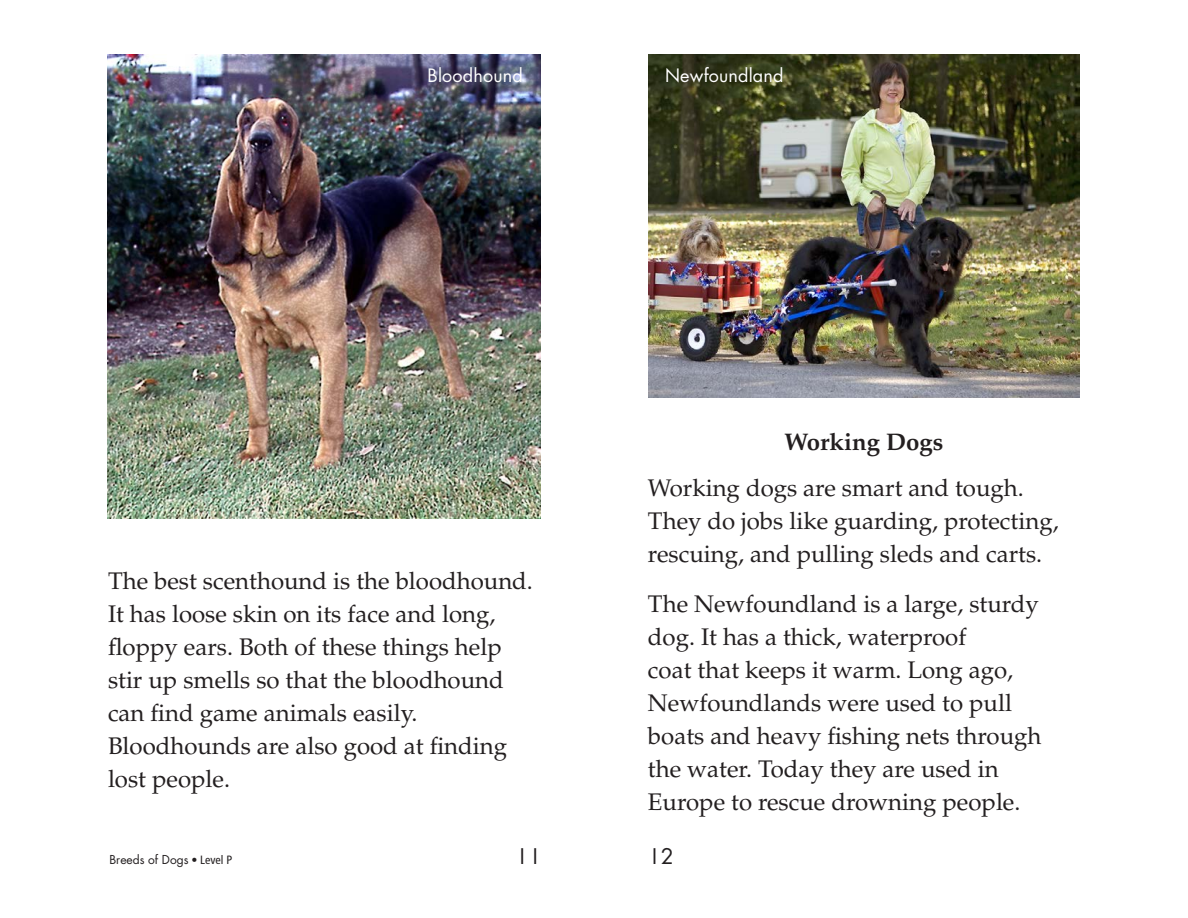
<style>
.page{position:relative;width:1188px;height:918px;background:#fff}
.page>*{position:absolute;margin:0;border:0;box-sizing:border-box;transform-origin:0 0}
.t1{font:24px/33px "Palatino LT Std";color:#231f20}
.t2{font:700 24px "Palatino LT Std";color:#231f20}
.t3{font:21px "Razfutura";color:#231f20}
.t4{font:18px "Futura Std";letter-spacing:.01em;color:#fff}
.t5{font:12px "Futura Std";color:#231f20}
.s1{font-family:"Frutiger LT Std";font-stretch:condensed}
</style>
<div class="page">
<img style="left:649px;top:54px;width:431px;height:344px">
<img style="left:108px;top:54px;width:433px;height:465px">
<p class="t4" style="left:428px;top:64px;width:97px">Bloodhound</p>
<p class="t4" style="left:665px;top:64px;width:120px">Newfoundland</p>
<p class="t1" style="left:108px;top:565px;width:426px">The best scenthound is the bloodhound.<br>It has loose skin on its face and long, floppy ears. Both of these things help stir up smells so that the bloodhound can find game animals easily.<br>Bloodhounds are also good at finding lost people.</p>
<p class="t2" style="left:785px;top:428px;width:160px">Working Dogs</p>
<p class="t1" style="left:648px;top:472px;width:412px">Working dogs are smart and tough.<br>They do jobs like guarding, protecting, rescuing, and pulling sleds and carts.</p>
<p class="t1" style="left:648px;top:588px;width:395px">The Newfoundland is a large, sturdy dog. It has a thick, waterproof<br>coat that keeps it warm. Long ago, Newfoundlands were used to pull boats and heavy fishing nets through the water. Today they are used in Europe to rescue drowning people.</p>
<p class="t5" style="left:110px;top:852px;width:124px">Breeds of Dogs <span class="s1">• Level P</span></p>
<p class="t3" style="left:516px;top:842px;width:27px">11</p>
<p class="t3" style="left:648px;top:842px;width:27px">12</p>
</div>
